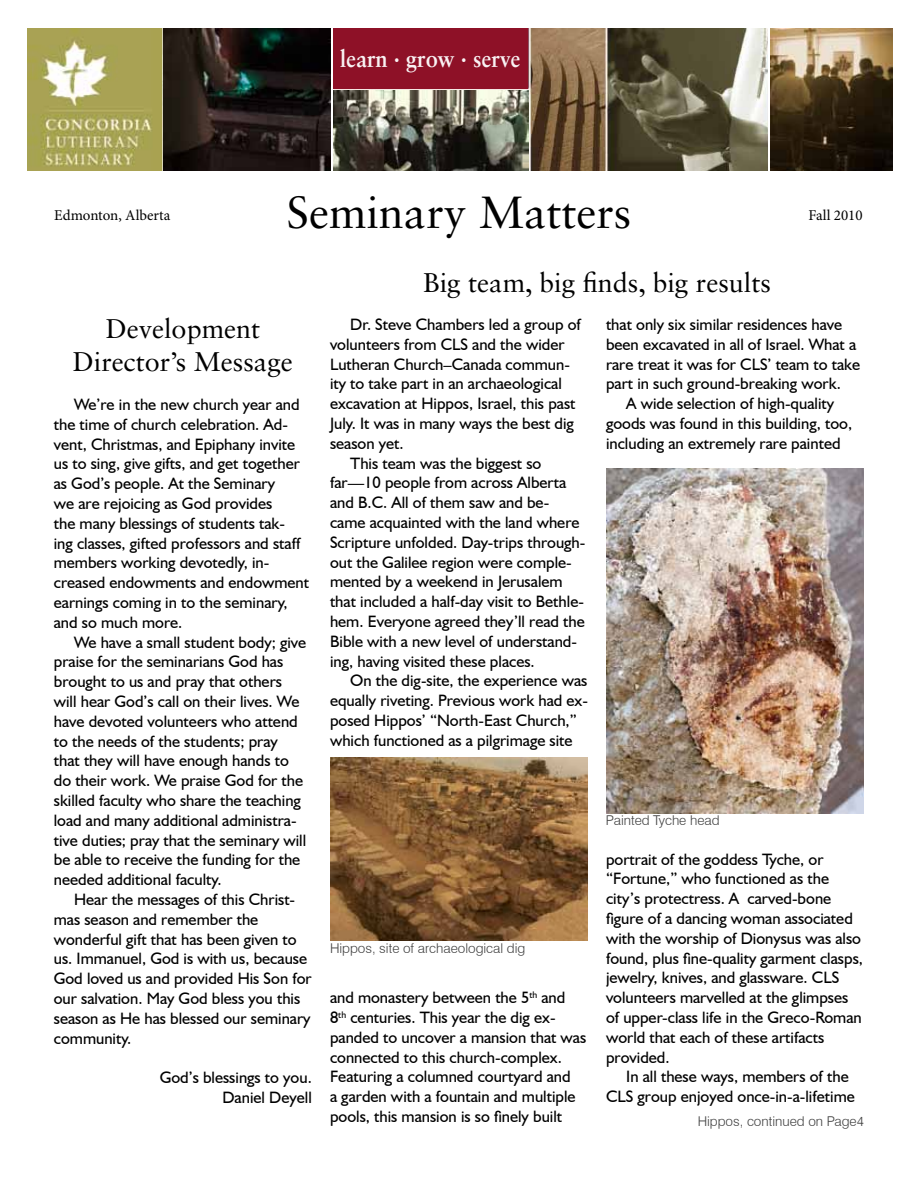
<style>
.page{position:relative;width:918px;height:1188px;background:#fff}
.page>*{position:absolute;margin:0;border:0;box-sizing:border-box;transform-origin:0 0}
.t1{font:45px "Sabon LT Std";color:#000}
.t2{font:27px/32.4px "Sabon LT Std";color:#000;text-align:center}
.t3{font:700 24px "Sabon LT Std";color:rgb(255 255 255/.95);scale:.92 1}
.t4{font:16.5px/19.8px "Humanist 521 BT";color:#000}
.t5{font:15px "Minion Pro";color:#000}
.t6{font:300 13.5px "Swiss 721 BT";color:#404040}
</style>
<div class="page">
<img style="left:606px;top:469px;width:258px;height:345px">
<img style="left:330px;top:758px;width:258px;height:183px">
<img style="left:27px;top:28px;width:741px;height:143px">
<img style="left:27px;top:29px;width:5px;height:142px">
<img style="left:32px;top:28px;width:130px;height:143px">
<img style="left:333px;top:91px;width:195px;height:80px">
<div style="left:333px;top:28px;width:195px;height:61px;background:#8e1127"></div>
<img style="left:164px;top:28px;width:167px;height:143px">
<img style="left:770px;top:28px;width:122px;height:143px">
<hr style="left:331px;top:26px;width:2px;height:145px;background:#fff">
<p class="t5" style="left:54px;top:206px;width:118px">Edmonton, Alberta</p>
<h3 class="t3" style="left:340px;top:44px;width:197px">learn · grow · serve</h3>
<h1 class="t1" style="left:287px;top:186px;width:346px">Seminary Matters</h1>
<h2 class="t2" style="left:423px;top:266px;width:349px">Big team, big finds, big results</h2>
<p class="t5" style="left:809px;top:206px;width:56px">Fall 2010</p>
<h2 class="t2" style="left:73px;top:312px;width:221px">Development<br>Director’s Message</h2>
<p class="t4" style="left:54px;top:394px;width:257px;text-indent:20px">We’re in the new church year and the time of church celebration. Ad&shy;vent, Christmas, and Epiphany invite us to sing, give gifts, and get together as God’s people. At the Seminary<br>we are rejoicing as God provides<br>the many blessings of students tak-<br>ing classes, gifted professors and staff members working devotedly, in&shy;creased endowments and endowment earnings coming in to the seminary, and so much more.</p>
<p class="t4" style="left:54px;top:632px;width:254px;text-indent:20px">We have a small student body; give praise for the seminarians God has brought to us and pray that others will hear God’s call on their lives. We have devoted volunteers who attend to the needs of the students; pray that they will have enough hands to do their work. We praise God for the skilled faculty who share the teaching load and many additional administra&shy;tive duties; pray that the seminary will be able to receive the funding for the needed additional faculty.</p>
<p class="t4" style="left:54px;top:889px;width:260px;text-indent:20px">Hear the messages of this Christ&shy;mas season and remember the wonderful gift that has been given to us. Immanuel, God is with us, because<br>God loved us and provided His Son for our salvation. May God bless you this season as He has blessed our seminary community.</p>
<p class="t4" style="left:160px;top:1067px;width:154px;text-align:right">God’s blessings to you.<br>Daniel Deyell</p>
<p class="t4" style="left:350px;top:314px;width:232px">Dr. Steve Chambers led a group of</p>
<p class="t4" style="left:330px;top:334px;width:236px">volunteers from CLS and the wider</p>
<p class="t4" style="left:330px;top:354px;width:241px">Lutheran Church–Canada commun-</p>
<p class="t4" style="left:330px;top:374px;width:233px">ity to take part in an archaeological</p>
<p class="t4" style="left:330px;top:393px;width:247px">excavation at Hippos, Israel, this past</p>
<p class="t4" style="left:330px;top:413px;width:245px">July. It was in many ways the best dig</p>
<p class="t4" style="left:330px;top:433px;width:75px">season yet.</p>
<p class="t4" style="left:350px;top:453px;width:193px">This team was the biggest so</p>
<p class="t4" style="left:330px;top:473px;width:238px">far—10 people from across Alberta</p>
<p class="t4" style="left:330px;top:492px;width:221px">and B.C. All of them saw and be-</p>
<p class="t4" style="left:330px;top:512px;width:251px">came acquainted with the land where</p>
<p class="t4" style="left:330px;top:532px;width:257px">Scripture unfolded. Day-trips through-</p>
<p class="t4" style="left:330px;top:552px;width:243px">out the Galilee region were comple-</p>
<p class="t4" style="left:330px;top:572px;width:234px">mented by a weekend in Jerusalem</p>
<p class="t4" style="left:330px;top:591px;width:255px">that included a half-day visit to Bethle-</p>
<p class="t4" style="left:330px;top:611px;width:256px">hem. Everyone agreed they’ll read the</p>
<p class="t4" style="left:330px;top:631px;width:249px">Bible with a new level of understand-</p>
<p class="t4" style="left:330px;top:651px;width:206px">ing, having visited these places.</p>
<p class="t4" style="left:350px;top:671px;width:239px">On the dig-site, the experience was</p>
<p class="t4" style="left:330px;top:690px;width:260px">equally riveting. Previous work had ex-</p>
<p class="t4" style="left:330px;top:710px;width:248px">posed Hippos’ “North-East Church,”</p>
<p class="t4" style="left:330px;top:730px;width:244px">which functioned as a pilgrimage site</p>
<p class="t6" style="left:330px;top:940px;width:197px">Hippos, site of archaeological dig</p>
<p class="t4" style="left:330px;top:987px;width:258px">and monastery between the 5<sup>th</sup> and<br>8<sup>th</sup> centuries. This year the dig ex&shy;panded to uncover a mansion that was connected to this church-complex.<br>Featuring a columned courtyard and<br>a garden with a fountain and multiple pools, this mansion is so finely built</p>
<p class="t4" style="left:606px;top:314px;width:238px">that only six similar residences have</p>
<p class="t4" style="left:606px;top:334px;width:252px">been excavated in all of Israel. What a</p>
<p class="t4" style="left:606px;top:354px;width:256px">rare treat it was for CLS’ team to take</p>
<p class="t4" style="left:606px;top:374px;width:236px">part in such ground-breaking work.</p>
<p class="t4" style="left:626px;top:393px;width:209px">A wide selection of high-quality</p>
<p class="t4" style="left:606px;top:413px;width:248px">goods was found in this building, too,</p>
<p class="t4" style="left:606px;top:433px;width:236px">including an extremely rare painted</p>
<p class="t6" style="left:606px;top:812px;width:115px">Painted Tyche head</p>
<p class="t4" style="left:606px;top:849px;width:259px">portrait of the goddess Tyche, or “Fortune,” who functioned as the city’s protectress. A carved-bone figure of a dancing woman associated with the worship of Dionysus was also found, plus fine-quality garment clasps, jewelry, knives, and glassware. CLS volunteers marvelled at the glimpses of upper-class life in the Greco-Roman world that each of these artifacts provided.</p>
<p class="t4" style="left:606px;top:1067px;width:250px;text-indent:20px">In all these ways, members of the<br>CLS group enjoyed once-in-a-lifetime</p>
<p class="t6" style="left:698px;top:1113px;width:168px">Hippos, continued on Page4</p>
</div>
